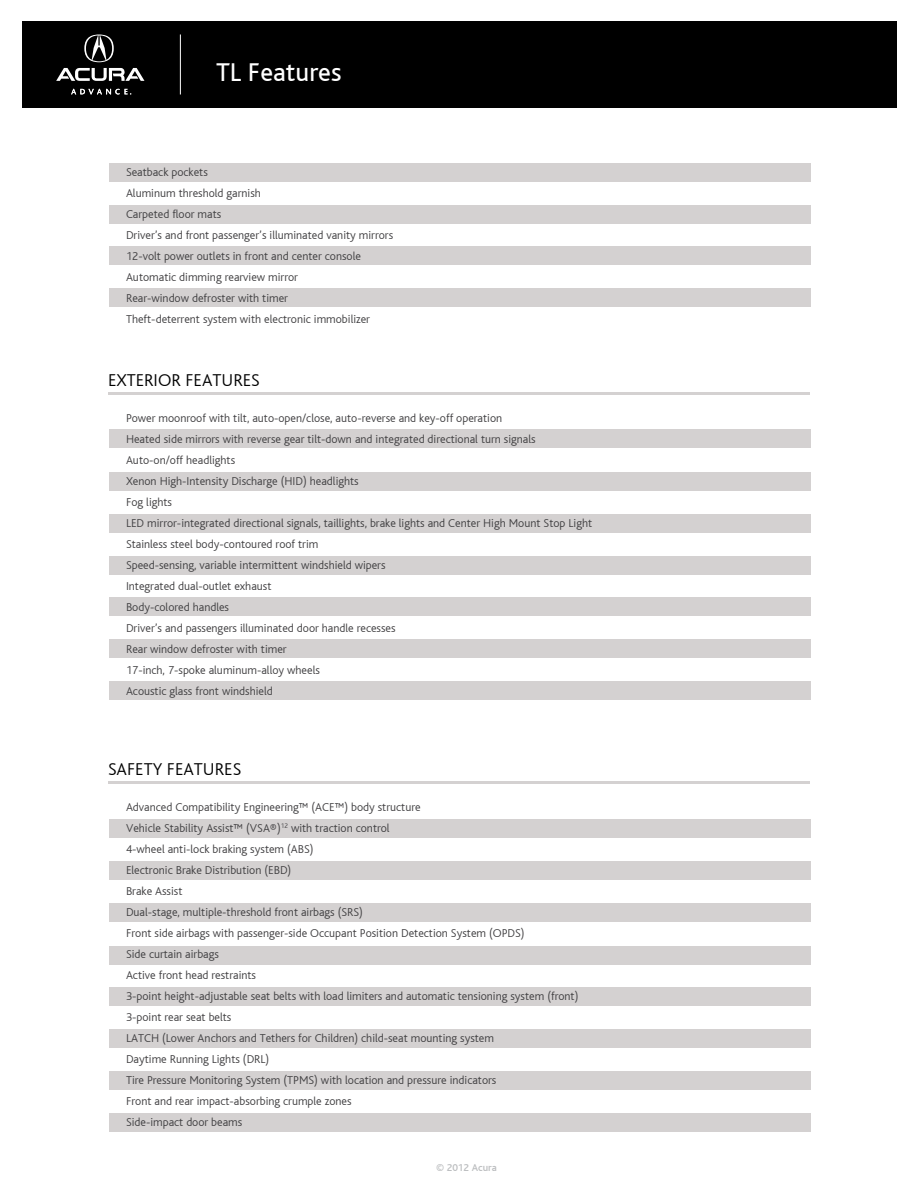
<style>
.page{position:relative;width:918px;height:1188px;background:#fff}
.page>*{position:absolute;margin:0;border:0;box-sizing:border-box;transform-origin:0 0}
.t1{font:27px "Acura Bliss";color:#fff}
.t2{font:300 18px "Acura Bliss";color:#000}
.t3{font:300 12px/21px "Acura Bliss";color:#414042}
.t4{font:500 10.5px "Acura Bliss";color:#bcbec0}
</style>
<div class="page">
<div style="left:22px;top:21px;width:874px;height:87px;background:#000"></div>
<hr style="left:180px;top:34px;width:1px;height:60px;background:#fff">
<svg style="left:84px;top:34px;width:30px;height:28px"></svg>
<svg style="left:56px;top:68px;width:88px;height:13px"></svg>
<svg style="left:71px;top:89px;width:60px;height:5px"></svg>
<div style="left:109px;top:163px;width:702px;height:18px;background:#d4d1d1"></div>
<div style="left:109px;top:288px;width:702px;height:18px;background:#d4d1d1"></div>
<div style="left:109px;top:205px;width:702px;height:19px;background:#d4d1d1"></div>
<div style="left:109px;top:246px;width:702px;height:18px;background:#d4d1d1"></div>
<div style="left:109px;top:430px;width:702px;height:18px;background:#d4d1d1"></div>
<div style="left:109px;top:819px;width:702px;height:19px;background:#d4d1d1"></div>
<div style="left:109px;top:514px;width:702px;height:18px;background:#d4d1d1"></div>
<div style="left:109px;top:904px;width:702px;height:18px;background:#d4d1d1"></div>
<div style="left:109px;top:640px;width:702px;height:18px;background:#d4d1d1"></div>
<div style="left:109px;top:1029px;width:702px;height:18px;background:#d4d1d1"></div>
<div style="left:109px;top:472px;width:702px;height:18px;background:#d4d1d1"></div>
<div style="left:109px;top:862px;width:702px;height:18px;background:#d4d1d1"></div>
<div style="left:109px;top:598px;width:702px;height:18px;background:#d4d1d1"></div>
<div style="left:109px;top:987px;width:702px;height:18px;background:#d4d1d1"></div>
<div style="left:109px;top:556px;width:702px;height:19px;background:#d4d1d1"></div>
<div style="left:109px;top:946px;width:702px;height:18px;background:#d4d1d1"></div>
<div style="left:109px;top:682px;width:702px;height:18px;background:#d4d1d1"></div>
<div style="left:109px;top:1071px;width:702px;height:19px;background:#d4d1d1"></div>
<div style="left:109px;top:1114px;width:702px;height:18px;background:#d4d1d1"></div>
<hr style="left:108px;top:392px;width:702px;height:3px;background:#d4d1d1">
<hr style="left:108px;top:782px;width:702px;height:2px;background:#d4d1d1">
<h1 class="t1" style="left:216px;top:57px;width:127px">TL Features</h1>
<p class="t3" style="left:126px;top:162px;width:269px">Seatback pockets<br>Aluminum threshold garnish<br>Carpeted floor mats<br>Driver’s and front passenger’s illuminated vanity mirrors 12-volt power outlets in front and center console Automatic dimming rearview mirror<br>Rear-window defroster with timer<br>Theft-deterrent system with electronic immobilizer</p>
<h2 class="t2" style="left:108px;top:370px;width:19px">Exterior</h2>
<h2 class="t2" style="left:185px;top:370px;width:38px">Features</h2>
<p class="t3" style="left:126px;top:407px;width:468px">Power moonroof with tilt, auto-open/close, auto-reverse and key-off operation<br>Heated side mirrors with reverse gear tilt-down and integrated directional turn signals Auto-on/off headlights<br>Xenon High-Intensity Discharge (HID) headlights<br>Fog lights<br>LED mirror-integrated directional signals, taillights, brake lights and Center High Mount Stop Light Stainless steel body-contoured roof trim<br>Speed-sensing, variable intermittent windshield wipers<br>Integrated dual-outlet exhaust<br>Body-colored handles<br>Driver’s and passengers illuminated door handle recesses<br>Rear window defroster with timer<br>17-inch, 7-spoke aluminum-alloy wheels<br>Acoustic glass front windshield</p>
<h2 class="t2" style="left:108px;top:760px;width:19px">Safety</h2>
<h2 class="t2" style="left:167px;top:760px;width:31px">Features</h2>
<p class="t3" style="left:126px;top:797px;width:454px">Advanced Compatibility Engineering™ (ACE™) body structure<br>Vehicle Stability Assist™ (VSA®)<sup>12</sup> with traction control<br>4-wheel anti-lock braking system (ABS)<br>Electronic Brake Distribution (EBD)<br>Brake Assist<br>Dual-stage, multiple-threshold front airbags (SRS)<br>Front side airbags with passenger-side Occupant Position Detection System (OPDS)<br>Side curtain airbags<br>Active front head restraints<br>3-point height-adjustable seat belts with load limiters and automatic tensioning system (front)<br>3-point rear seat belts<br>LATCH (Lower Anchors and Tethers for Children) child-seat mounting system<br>Daytime Running Lights (DRL)<br>Tire Pressure Monitoring System (TPMS) with location and pressure indicators<br>Front and rear impact-absorbing crumple zones<br>Side-impact door beams</p>
<p class="t4" style="left:436px;top:1162px;width:62px">© 2012 Acura</p>
</div>
